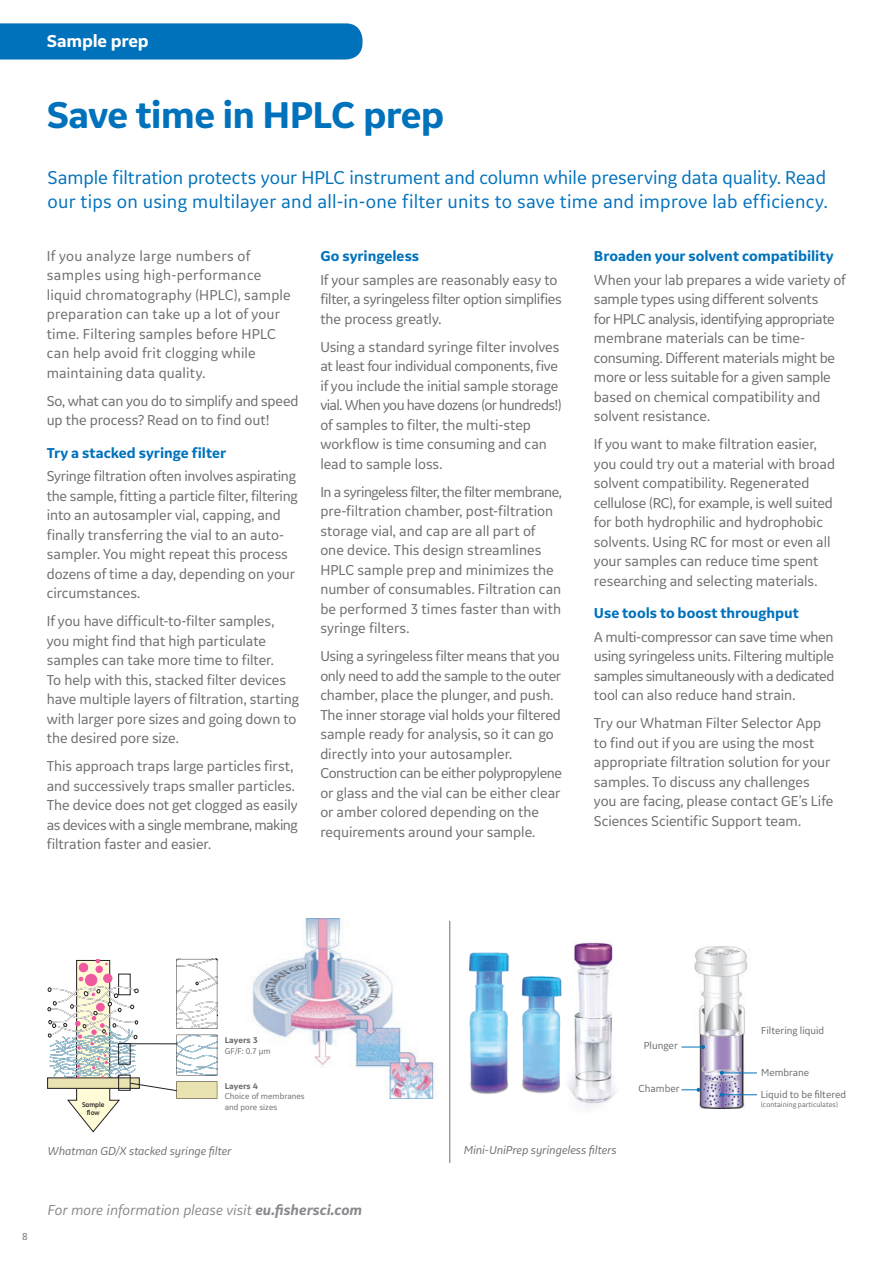
<style>
.page{position:relative;width:893px;height:1263px;background:#fff}
.page>*{position:absolute;margin:0;border:0;box-sizing:border-box;transform-origin:0 0}
.t1{font:700 39px "GE Inspira Sans";letter-spacing:-.025em;color:#0072bc}
.t2{font:19.5px/24px "GE Inspira Sans";letter-spacing:.005em;color:#0072bc}
.t3{font:700 18px "GE Inspira Sans";letter-spacing:-.01em;color:#fff}
.t4{font:15px/19.5px "GE Inspira Sans";letter-spacing:-.005em;color:#6c6d70}
.t5{font:700 15px "GE Inspira Sans";color:#0072bc}
.t6{font:italic 15px "GE Inspira Sans";color:#87898c}
.t7{font:italic 12px "GE Inspira Sans";letter-spacing:-.005em;color:#6c6d70}
.t8{font:10.65px/21.9px "GE Inspira Sans";color:#6c6d70}
.t9{font:10.5px "GE Inspira Sans";color:#6c6d70}
.t10{font:8.7px/10.5px "GE Inspira Sans";color:#6c6d70}
.t11{font:700 8.7px "GE Inspira Sans";color:#6c6d70}
.t12{font:7.65px "GE Inspira Sans";color:#6c6d70}
.t13{font:700 6.9px/8.1px "GE Inspira";letter-spacing:-.005em;color:#231f20;text-align:center}
.s1{font-weight:700}
</style>
<div class="page">
<div style="left:0;top:23px;width:362px;height:37px;background:#0072bc"></div>
<img style="left:252px;top:918px;width:183px;height:181px">
<svg style="left:48px;top:959px;width:170px;height:173px"></svg>
<hr style="left:131px;top:1043px;width:46px;height:1px;background:#231f20">
<img style="left:468px;top:952px;width:94px;height:142px">
<img style="left:567px;top:942px;width:49px;height:166px">
<img style="left:694px;top:946px;width:61px;height:162px">
<hr style="left:722px;top:1072px;width:35px;height:1px;background:#0072bc">
<svg style="left:720px;top:1071px;width:4px;height:4px"></svg>
<hr style="left:722px;top:1094px;width:35px;height:1px;background:#0072bc">
<svg style="left:720px;top:1093px;width:4px;height:4px"></svg>
<svg style="left:681px;top:1045px;width:24px;height:4px"></svg>
<svg style="left:681px;top:1088px;width:19px;height:4px"></svg>
<hr style="left:449px;top:921px;width:1px;height:242px;background:#6c6d70">
<p class="t3" style="left:47px;top:30px;width:103px">Sample prep</p>
<h1 class="t1" style="left:47px;top:90px;width:399px">Save time in HPLC prep</h1>
<h2 class="t2" style="left:48px;top:165px;width:782px">Sample filtration protects your HPLC instrument and column while preserving data quality. Read our tips on using multilayer and all-in-one filter units to save time and improve lab efficiency.</h2>
<p class="t4" style="left:47px;top:246px;width:246px">If you analyze large numbers of samples using high-performance liquid chromatography (HPLC), sample preparation can take up a lot of your time. Filtering samples before HPLC can help avoid frit clogging while maintaining data quality.</p>
<p class="t4" style="left:47px;top:391px;width:253px">So, what can you do to simplify and speed up the process? Read on to find out!</p>
<p class="t5" style="left:47px;top:443px;width:181px">Try a stacked syringe filter</p>
<p class="t4" style="left:47px;top:466px;width:252px">Syringe filtration often involves aspirating the sample, fitting a particle filter, filtering into an autosampler vial, capping, and finally transferring the vial to an auto&shy;sampler. You might repeat this process dozens of time a day, depending on your circumstances.</p>
<p class="t4" style="left:47px;top:611px;width:254px">If you have difficult-to-filter samples, you might find that high particulate samples can take more time to filter.<br>To help with this, stacked filter devices have multiple layers of filtration, starting with larger pore sizes and going down to the desired pore size.</p>
<p class="t4" style="left:47px;top:756px;width:252px">This approach traps large particles first, and successively traps smaller particles.<br>The device does not get clogged as easily as devices with a single membrane, making filtration faster and easier.</p>
<p class="t5" style="left:594px;top:247px;width:241px">Broaden your solvent compatibility</p>
<p class="t4" style="left:594px;top:269px;width:253px">When your lab prepares a wide variety of sample types using different solvents<br>for HPLC analysis, identifying appropriate membrane materials can be time&shy;consuming. Different materials might be more or less suitable for a given sample based on chemical compatibility and solvent resistance.</p>
<p class="t4" style="left:594px;top:434px;width:243px">If you want to make filtration easier, you could try out a material with broad solvent compatibility. Regenerated cellulose (RC), for example, is well suited for both hydrophilic and hydrophobic solvents. Using RC for most or even all your samples can reduce time spent researching and selecting materials.</p>
<p class="t5" style="left:594px;top:604px;width:207px">Use tools to boost throughput</p>
<p class="t4" style="left:594px;top:626px;width:242px;text-align:justify">A multi-compressor can save time when using syringeless units. Filtering multiple samples simultaneously with a dedicated tool can also reduce hand strain.</p>
<p class="t4" style="left:594px;top:713px;width:241px">Try our Whatman Filter Selector App to find out if you are using the most appropriate filtration solution for your samples. To discuss any challenges you are facing, please contact GE’s Life Sciences Scientific Support team.</p>
<p class="t5" style="left:320px;top:247px;width:100px">Go syringeless</p>
<p class="t4" style="left:320px;top:269px;width:243px">If your samples are reasonably easy to filter, a syringeless filter option simplifies the process greatly.</p>
<p class="t4" style="left:320px;top:336px;width:243px">Using a standard syringe filter involves at least four individual components, five if you include the initial sample storage vial. When you have dozens (or hundreds!) of samples to filter, the multi-step workflow is time consuming and can lead to sample loss.</p>
<p class="t4" style="left:320px;top:481px;width:243px">In a syringeless filter, the filter membrane, pre-filtration chamber, post-filtration storage vial, and cap are all part of one device. This design streamlines HPLC sample prep and minimizes the number of consumables. Filtration can be performed 3 times faster than with syringe filters.</p>
<p class="t4" style="left:320px;top:646px;width:243px">Using a syringeless filter means that you only need to add the sample to the outer chamber, place the plunger, and push.<br>The inner storage vial holds your filtered sample ready for analysis, so it can go directly into your autosampler.<br>Construction can be either polypropylene or glass and the vial can be either clear or amber colored depending on the requirements around your sample.</p>
<p class="t9" style="left:22px;top:1230px;width:7px">8</p>
<p class="t13" style="left:82px;top:1100px;width:24px">Sample flow</p>
<p class="t11" style="left:225px;top:1035px;width:35px">Layers 3</p>
<p class="t10" style="left:225px;top:1045px;width:47px">GF/F: 0.7 µm</p>
<p class="t11" style="left:225px;top:1081px;width:35px">Layers 4</p>
<p class="t10" style="left:225px;top:1091px;width:82px">Choice of membranes and pore sizes</p>
<p class="t7" style="left:48px;top:1143px;width:185px">Whatman GD/X stacked syringe filter</p>
<p class="t7" style="left:464px;top:1142px;width:154px">Mini-UniPrep syringeless filters</p>
<p class="t6" style="left:48px;top:1201px;width:316px">For more information please visit <span class="s1">eu.fishersci.com</span></p>
<p class="t8" style="left:644px;top:1034px;width:36px">Plunger</p>
<p class="t8" style="left:638px;top:1077px;width:43px">Chamber</p>
<p class="t8" style="left:761px;top:1019px;width:65px">Filtering liquid</p>
<p class="t8" style="left:761px;top:1061px;width:87px">Membrane<br>Liquid to be filtered</p>
<p class="t12" style="left:761px;top:1100px;width:79px">(containing particulates)</p>
</div>
